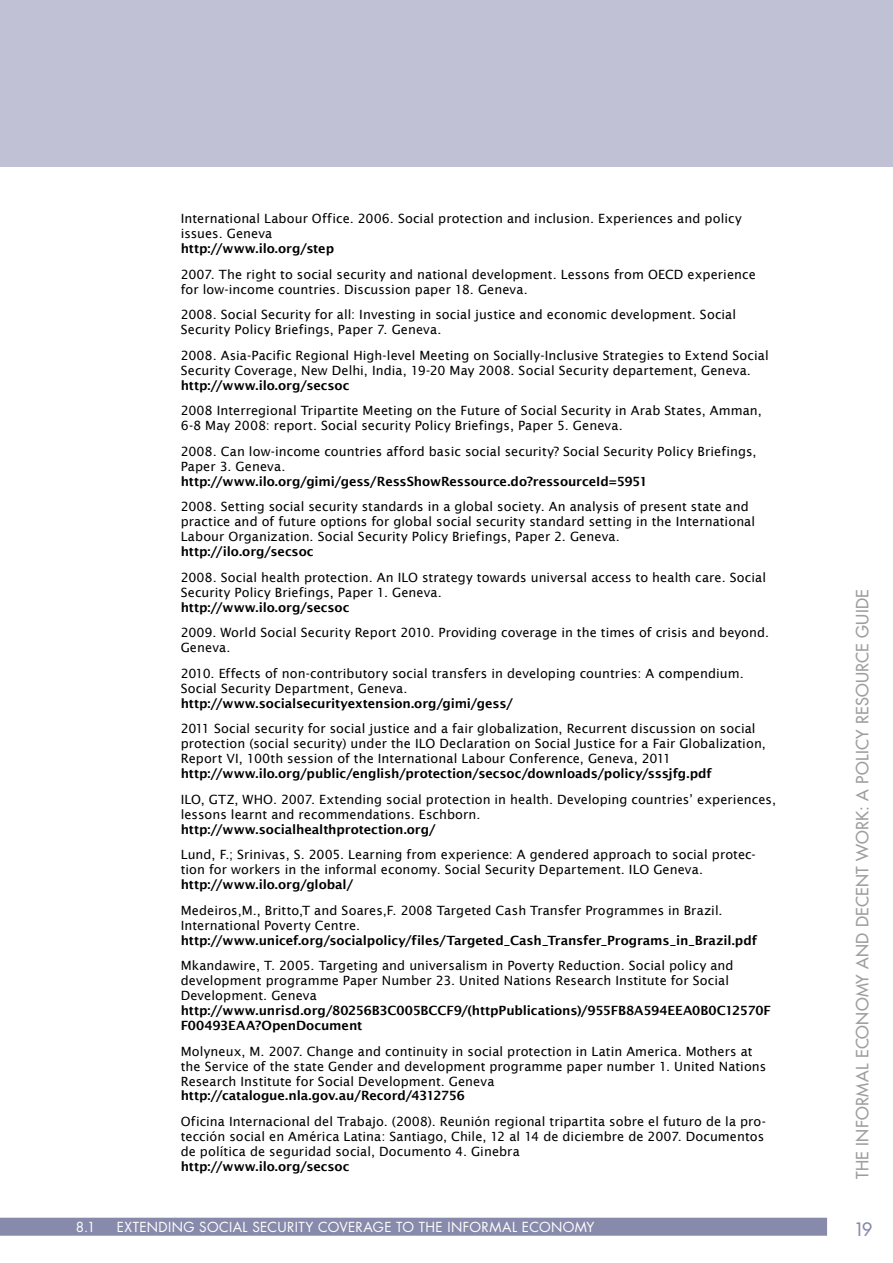
<style>
.page{position:relative;width:893px;height:1263px;background:#fff}
.page>*{position:absolute;margin:0;border:0;box-sizing:border-box;transform-origin:0 0}
.t1{font:500 18px "Futura Std";color:#878aab}
.t2{font:500 16.5px "Futura Std";letter-spacing:.02em;color:#9c9e9f}
.t3{font:13.5px "Futura Std";letter-spacing:.025em;color:#fff}
.t4{font:12.75px/15px "Lucida Sans";letter-spacing:.005em;color:#000}
.t5{font:600 12.75px/15px "Lucida Sans";letter-spacing:-.01em;color:#000}
</style>
<div class="page">
<div style="left:0;top:0;width:893px;height:167px;background:#c0c1d4"></div>
<div style="left:0;top:1218px;width:827px;height:18px;background:#878aab"></div>
<p class="t4" style="left:181px;top:211px;width:563px">International Labour Office. 2006. Social protection and inclusion. Experiences and policy issues. Geneva</p>
<p class="t5" style="left:181px;top:241px;width:155px">http://www.ilo.org/step</p>
<p class="t4" style="left:181px;top:266px;width:577px">2007. The right to social security and national development. Lessons from OECD experience for low-income countries. Discussion paper 18. Geneva.</p>
<p class="t4" style="left:181px;top:307px;width:557px">2008. Social Security for all: Investing in social justice and economic development. Social<br>Security Policy Briefings, Paper 7. Geneva.</p>
<p class="t4" style="left:181px;top:347px;width:589px">2008. Asia-Pacific Regional High-level Meeting on Socially-Inclusive Strategies to Extend Social<br>Security Coverage, New Delhi, India, 19-20 May 2008. Social Security departement, Geneva.</p>
<p class="t5" style="left:181px;top:377px;width:170px">http://www.ilo.org/secsoc</p>
<p class="t4" style="left:181px;top:403px;width:583px">2008 Interregional Tripartite Meeting on the Future of Social Security in Arab States, Amman,<br>6-8 May 2008: report. Social security Policy Briefings, Paper 5. Geneva.</p>
<p class="t4" style="left:181px;top:443px;width:577px">2008. Can low-income countries afford basic social security? Social Security Policy Briefings,<br>Paper 3. Geneva.</p>
<p class="t5" style="left:181px;top:473px;width:468px">http://www.ilo.org/gimi/gess/RessShowRessource.do?ressourceId=5951</p>
<p class="t4" style="left:181px;top:499px;width:576px">2008. Setting social security standards in a global society. An analysis of present state and practice and of future options for global social security standard setting in the International<br>Labour Organization. Social Security Policy Briefings, Paper 2. Geneva.</p>
<p class="t5" style="left:181px;top:544px;width:134px">http://ilo.org/secsoc</p>
<p class="t4" style="left:181px;top:569px;width:587px">2008. Social health protection. An ILO strategy towards universal access to health care. Social<br>Security Policy Briefings, Paper 1. Geneva.</p>
<p class="t5" style="left:181px;top:599px;width:170px">http://www.ilo.org/secsoc</p>
<p class="t4" style="left:181px;top:625px;width:590px">2009. World Social Security Report 2010. Providing coverage in the times of crisis and beyond.<br>Geneva.</p>
<p class="t4" style="left:181px;top:665px;width:564px">2010. Effects of non-contributory social transfers in developing countries: A compendium.<br>Social Security Department, Geneva.</p>
<p class="t5" style="left:181px;top:695px;width:334px">http://www.socialsecurityextension.org/gimi/gess/</p>
<p class="t4" style="left:181px;top:721px;width:587px">2011 Social security for social justice and a fair globalization, Recurrent discussion on social protection (social security) under the ILO Declaration on Social Justice for a Fair Globalization,<br>Report VI, 100th session of the International Labour Conference, Geneva, 2011</p>
<p class="t5" style="left:181px;top:766px;width:532px">http://www.ilo.org/public/english/protection/secsoc/downloads/policy/sssjfg.pdf</p>
<p class="t4" style="left:181px;top:791px;width:597px">ILO, GTZ, WHO. 2007. Extending social protection in health. Developing countries’ experiences, lessons learnt and recommendations. Eschborn.</p>
<p class="t5" style="left:181px;top:821px;width:257px">http://www.socialhealthprotection.org/</p>
<p class="t4" style="left:181px;top:847px;width:576px">Lund, F.; Srinivas, S. 2005. Learning from experience: A gendered approach to social protec&shy;tion for workers in the informal economy. Social Security Departement. ILO Geneva.</p>
<p class="t5" style="left:181px;top:877px;width:174px">http://www.ilo.org/global/</p>
<p class="t4" style="left:181px;top:902px;width:543px">Medeiros,M., Britto,T and Soares,F. 2008 Targeted Cash Transfer Programmes in Brazil.<br>International Poverty Centre.</p>
<p class="t5" style="left:181px;top:932px;width:578px">http://www.unicef.org/socialpolicy/files/Targeted_Cash_Transfer_Programs_in_Brazil.pdf</p>
<p class="t4" style="left:181px;top:958px;width:554px">Mkandawire, T. 2005. Targeting and universalism in Poverty Reduction. Social policy and development programme Paper Number 23. United Nations Research Institute for Social<br>Development. Geneva</p>
<p class="t5" style="left:181px;top:1003px;width:592px">http://www.unrisd.org/80256B3C005BCCF9/(httpPublications)/955FB8A594EEA0B0C12570F<br>F00493EAA?OpenDocument</p>
<p class="t4" style="left:181px;top:1043px;width:587px">Molyneux, M. 2007. Change and continuity in social protection in Latin America. Mothers at the Service of the state Gender and development programme paper number 1. United Nations<br>Research Institute for Social Development. Geneva</p>
<p class="t5" style="left:181px;top:1088px;width:286px">http://catalogue.nla.gov.au/Record/4312756</p>
<p class="t4" style="left:181px;top:1114px;width:587px">Oficina Internacional del Trabajo. (2008). Reunión regional tripartita sobre el futuro de la pro&shy;tección social en América Latina: Santiago, Chile, 12 al 14 de diciembre de 2007. Documentos de política de seguridad social, Documento 4. Ginebra</p>
<p class="t5" style="left:181px;top:1159px;width:170px">http://www.ilo.org/secsoc</p>
<p class="t2" style="left:852px;top:1179px;width:591px;rotate:-90deg">THE INFORMAL ECONOMY AND DECENT WORK: A POLICY RESOURCE GUIDE</p>
<p class="t3" style="left:76px;top:1218px;width:21px">8.1</p>
<p class="t3" style="left:117px;top:1218px;width:479px">EXTENDING SOCIAL SECURITY COVERAGE TO THE INFORMAL ECONOMY</p>
<h1 class="t1" style="left:854px;top:1218px;width:20px">19</h1>
</div>
